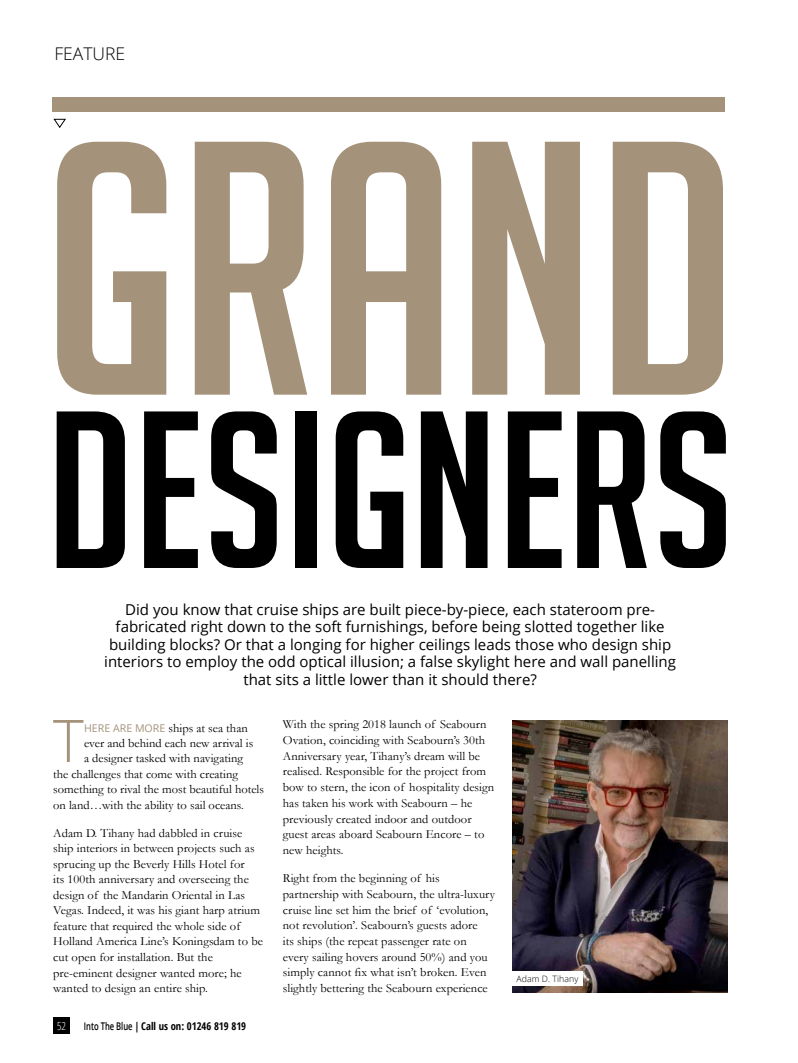
<style>
.page{position:relative;width:798px;height:1063px;background:#fff}
.page>*{position:absolute;margin:0;border:0;box-sizing:border-box;transform-origin:0 0}
.t1{font:352.25px "Big Noodle Titling";color:#a4937a;scale:1.04 1}
.t2{font:218px "Big Noodle Titling";color:#000;scale:1.04 1}
.t3{font:300 58.88px "Open Sans";color:#a4937a}
.t4{font:300 17.5px "Open Sans";color:#000}
.t5{font:15px/17.5px "Open Sans";color:#000;text-align:center}
.t6{font:12.5px/15.8px "Garamond";letter-spacing:.005em;color:#000}
.t7{font:300 condensed 11.12px "Open Sans";color:#fff}
.t8{font:700 condensed 10.62px "Open Sans";color:#000}
.t9{font:300 8.75px "Open Sans";letter-spacing:.005em;color:#000}
.s1{font-family:"Open Sans";font-size:10.62px;color:#a4937a}
.s2{font-weight:600;font-stretch:normal}
.s3{font-weight:300}
</style>
<div class="page">
<div style="left:53px;top:1018px;width:17px;height:16px;background:#000"></div>
<img style="left:512px;top:720px;width:214px;height:272px">
<div style="left:508px;top:972px;width:74px;height:14px;background:#fff"></div>
<div style="left:52px;top:97px;width:672px;height:15px;background:#a4937a"></div>
<svg style="left:53px;top:118px;width:13px;height:10px"></svg>
<h3 class="t4" style="left:54px;top:42px;width:72px">FEATURE</h3>
<h1 class="t1" style="left:43px;top:80px;width:669px">GRAND</h1>
<h2 class="t2" style="left:46px;top:373px;width:662px">DESIGNERS</h2>
<p class="t5" style="left:104px;top:600px;width:573px">Did you know that cruise ships are built piece-by-piece, each stateroom pre&shy;fabricated right down to the soft furnishings, before being slotted together like building blocks? Or that a longing for higher ceilings leads those who design ship interiors to employ the odd optical illusion; a false skylight here and wall panelling that sits a little lower than it should there?</p>
<h3 class="t3" style="left:53px;top:700px;width:32px">T</h3>
<p class="t6" style="left:84px;top:720px;width:165px"><span class="s1">HERE ARE MORE</span> ships at sea than</p>
<p class="t6" style="left:84px;top:735px;width:171px">ever and behind each new arrival is</p>
<p class="t6" style="left:84px;top:750px;width:160px">a designer tasked with navigating</p>
<p class="t6" style="left:53px;top:766px;width:186px">the challenges that come with creating</p>
<p class="t6" style="left:53px;top:781px;width:212px">something to rival the most beautiful hotels</p>
<p class="t6" style="left:53px;top:797px;width:192px">on land…with the ability to sail oceans.</p>
<p class="t6" style="left:53px;top:825px;width:211px">Adam D. Tihany had dabbled in cruise ship interiors in between projects such as sprucing up the Beverly Hills Hotel for<br>its 100th anniversary and overseeing the design of the Mandarin Oriental in Las Vegas. Indeed, it was his giant harp atrium feature that required the whole side of Holland America Line’s Koningsdam to be cut open for installation. But the pre-eminent designer wanted more; he wanted to design an entire ship.</p>
<p class="t7" style="left:57px;top:1018px;width:10px">52</p>
<p class="t8" style="left:84px;top:1019px;width:164px"><span class="s2">Into The Blue</span><span class="s3">|</span>Call us on: 01246 819 819</p>
<p class="t6" style="left:283px;top:716px;width:213px">With the spring 2018 launch of Seabourn Ovation, coinciding with Seabourn’s 30th Anniversary year, Tihany’s dream will be realised. Responsible for the project from bow to stern, the icon of hospitality design has taken his work with Seabourn – he previously created indoor and outdoor guest areas aboard Seabourn Encore – to new heights.</p>
<p class="t6" style="left:283px;top:870px;width:214px">Right from the beginning of his partnership with Seabourn, the ultra-luxury cruise line set him the brief of ‘evolution, not revolution’. Seabourn’s guests adore<br>its ships (the repeat passenger rate on every sailing hovers around 50%) and you simply cannot fix what isn’t broken. Even slightly bettering the Seabourn experience</p>
<p class="t9" style="left:516px;top:973px;width:63px">Adam D. Tihany</p>
</div>
